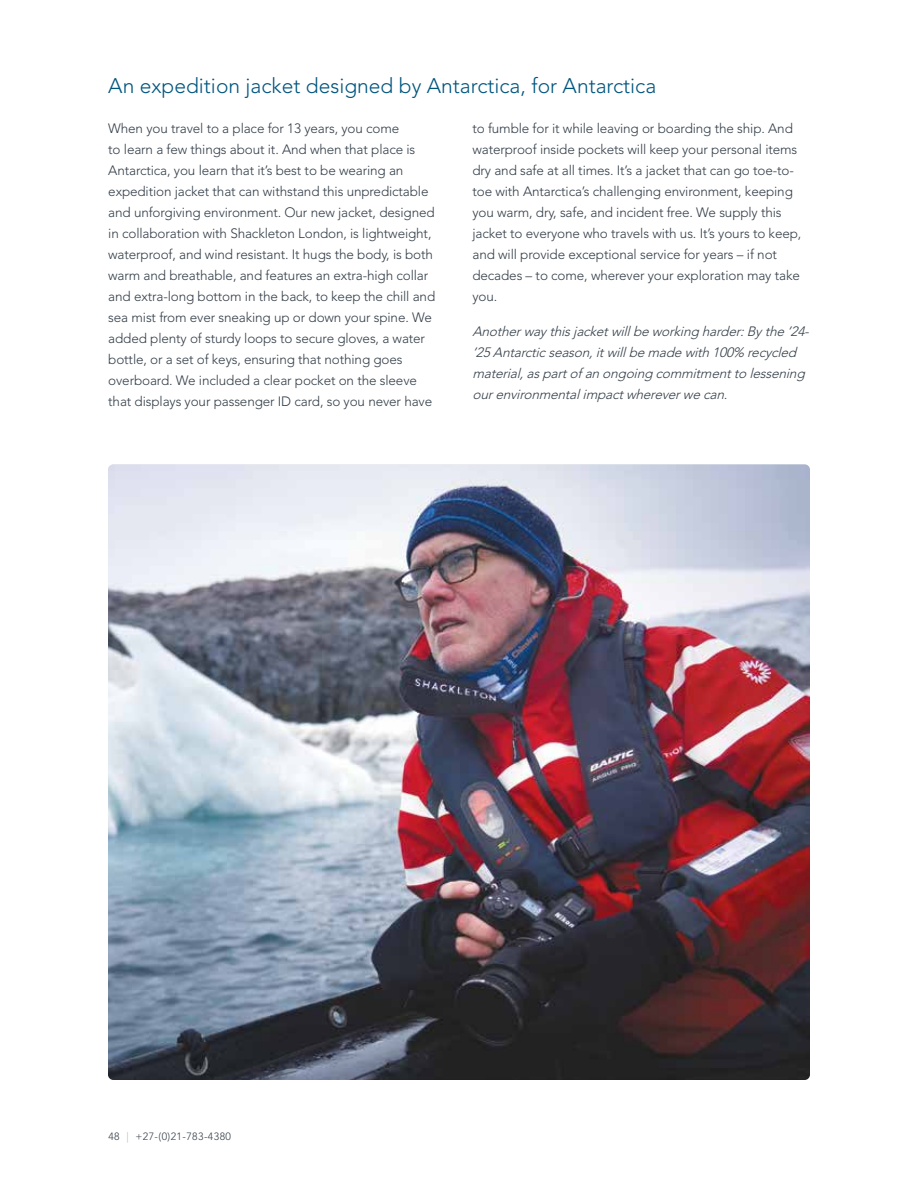
<style>
.page{position:relative;width:918px;height:1188px;background:#fff}
.page>*{position:absolute;margin:0;border:0;box-sizing:border-box;transform-origin:0 0}
.t1{font:300 21px "Avenir LT Std";color:#00557f}
.t2{font:300 13.5px/21px "Avenir LT Std";letter-spacing:-.01em;color:#333e48}
.t3{font:italic 300 13.5px/21px "Avenir LT Std";color:#333e48}
.t4{font:300 10.5px "Avenir LT Std";letter-spacing:.04em;color:#333e48}
.s1{color:#afb5bf}
</style>
<div class="page">
<img style="left:108px;top:464px;width:702px;height:616px">
<h1 class="t1" style="left:108px;top:73px;width:550px">An expedition jacket designed by Antarctica, for Antarctica</h1>
<p class="t2" style="left:108px;top:118px;width:328px">When you travel to a place for 13 years, you come<br>to learn a few things about it. And when that place is Antarctica, you learn that it’s best to be wearing an expedition jacket that can withstand this unpredictable and unforgiving environment. Our new jacket, designed in collaboration with Shackleton London, is lightweight, waterproof, and wind resistant. It hugs the body, is both warm and breathable, and features an extra-high collar and extra-long bottom in the back, to keep the chill and sea mist from ever sneaking up or down your spine. We added plenty of sturdy loops to secure gloves, a water bottle, or a set of keys, ensuring that nothing goes overboard. We included a clear pocket on the sleeve that displays your passenger ID card, so you never have</p>
<p class="t2" style="left:472px;top:118px;width:330px">to fumble for it while leaving or boarding the ship. And waterproof inside pockets will keep your personal items dry and safe at all times. It’s a jacket that can go toe-to&shy;toe with Antarctica’s challenging environment, keeping you warm, dry, safe, and incident free. We supply this jacket to everyone who travels with us. It’s yours to keep, and will provide exceptional service for years – if not decades – to come, wherever your exploration may take you.</p>
<p class="t3" style="left:472px;top:321px;width:342px">Anotherwaythisjacketwillbeworking harder:Bythe’24- ’25Antarcticseason,itwillbemadewith100% recycled material,aspartofanongoing commitmentto lessening ourenvironmentalimpactwhereverwecan.</p>
<p class="t4" style="left:108px;top:1130px;width:124px">48 <span class="s1">|</span> +27-(0)21-783-4380</p>
</div>
